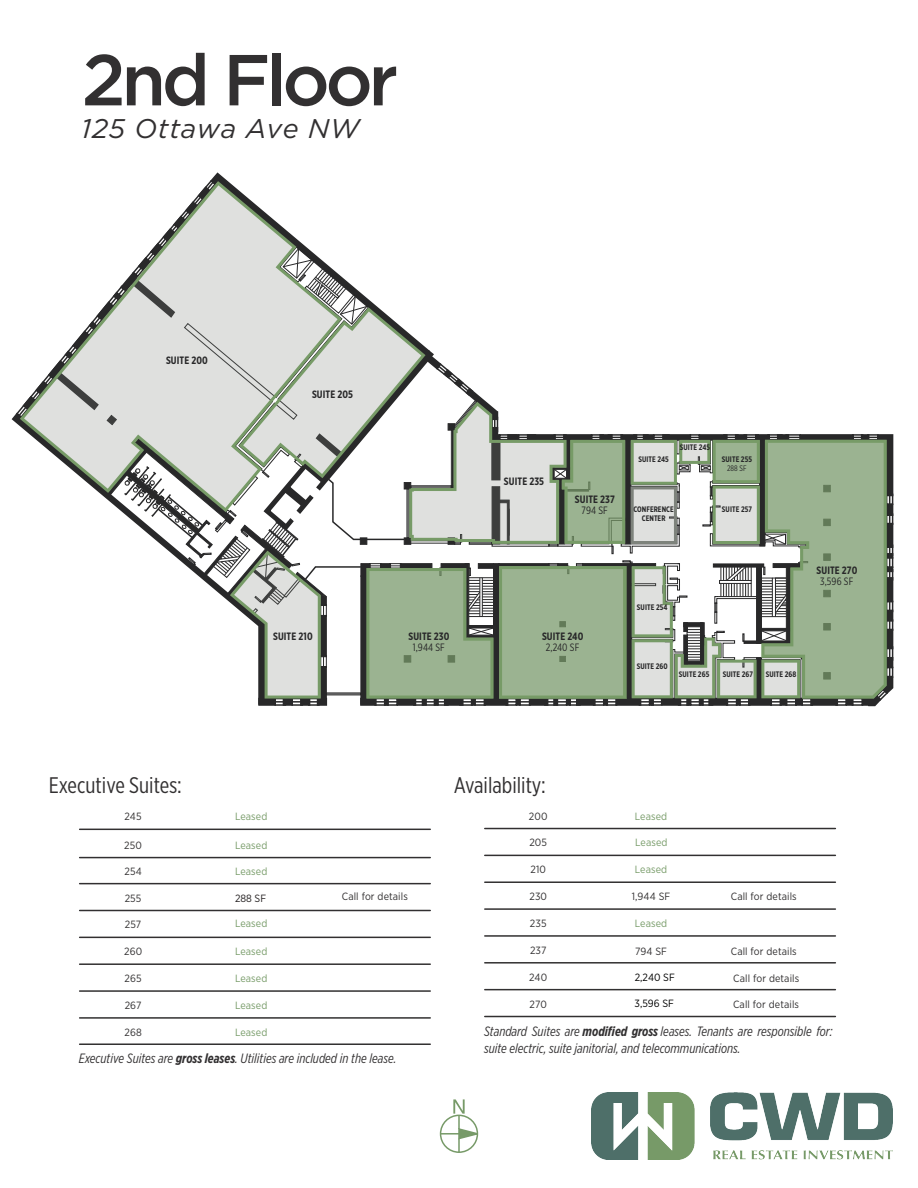
<style>
.page{position:relative;width:918px;height:1188px;background:#fff}
.page>*{position:absolute;margin:0;border:0;box-sizing:border-box;transform-origin:0 0}
.t1{font:500 72px "Gotham";letter-spacing:-.06em;color:#323031}
.t2{font:italic 27px "Gotham";letter-spacing:.025em;color:#323031}
.t3{font:22.5px "Gotham X Narrow";color:#323031}
.t4{font:italic 13.5px/16.2px "Gotham X Narrow";color:#323031}
.t5{font:700 10.65px "Gotham X Narrow";letter-spacing:.01em;color:#282829}
.t6{font:10.65px "Gotham X Narrow";letter-spacing:.01em;color:#282829}
.t7{font:10.5px "Gotham Narrow";letter-spacing:.01em;color:#323031}
.t8{font:10.5px "Gotham Narrow";letter-spacing:.01em;color:#779b68}
.t9{font:10.5px "Gotham Narrow";color:#000}
.t10{font:10.5px "Gotham Narrow";color:#231f20}
.t11{font:700 7.95px/9.6px "Gotham X Narrow";letter-spacing:.01em;color:#282829;text-align:center}
.t12{font:7.95px "Gotham X Narrow";color:#282829}
.s1{font-weight:700}
</style>
<div class="page">
<img style="left:592px;top:1092px;width:301px;height:67px">
<hr style="left:441px;top:1133px;width:36px;height:2px;background:#779a68">
<div style="left:440px;top:1115px;width:38px;height:38px;border:2px solid #779a68;border-radius:50%"></div>
<svg style="left:453px;top:1099px;width:26px;height:53px"></svg>
<svg style="left:15px;top:172px;width:879px;height:535px"></svg>
<hr style="left:485px;top:828px;width:350px;height:1px;background:#323031">
<hr style="left:485px;top:855px;width:350px;height:1px;background:#323031">
<hr style="left:485px;top:881px;width:350px;height:2px;background:#323031">
<hr style="left:485px;top:908px;width:350px;height:2px;background:#323031">
<hr style="left:485px;top:935px;width:350px;height:2px;background:#323031">
<hr style="left:485px;top:962px;width:350px;height:2px;background:#323031">
<hr style="left:485px;top:989px;width:350px;height:1px;background:#323031">
<hr style="left:485px;top:1016px;width:350px;height:1px;background:#323031">
<hr style="left:80px;top:857px;width:350px;height:1px;background:#323031">
<hr style="left:80px;top:829px;width:350px;height:1px;background:#323031">
<hr style="left:80px;top:883px;width:350px;height:1px;background:#323031">
<hr style="left:80px;top:910px;width:350px;height:1px;background:#323031">
<hr style="left:80px;top:990px;width:350px;height:2px;background:#323031">
<hr style="left:80px;top:937px;width:350px;height:1px;background:#323031">
<hr style="left:80px;top:1017px;width:350px;height:2px;background:#323031">
<hr style="left:80px;top:1043px;width:350px;height:2px;background:#323031">
<hr style="left:80px;top:963px;width:350px;height:2px;background:#323031">
<h1 class="t1" style="left:82px;top:33px;width:318px">2nd Floor</h1>
<h2 class="t2" style="left:82px;top:112px;width:279px">125 Ottawa Ave NW</h2>
<p class="t5" style="left:166px;top:354px;width:43px">SUITE 200</p>
<p class="t5" style="left:312px;top:388px;width:43px">SUITE 205</p>
<p class="t5" style="left:504px;top:475px;width:42px">SUITE 235</p>
<p class="t5" style="left:575px;top:493px;width:41px">SUITE 237</p>
<p class="t6" style="left:582px;top:504px;width:28px">794 SF</p>
<p class="t11" style="left:638px;top:454px;width:32px">SUITE 245</p>
<p class="t11" style="left:680px;top:442px;width:32px">SUITE 245</p>
<p class="t11" style="left:722px;top:454px;width:32px">SUITE 255</p>
<p class="t12" style="left:727px;top:464px;width:21px">288 SF</p>
<p class="t11" style="left:633px;top:504px;width:42px">CONFERENCE<br>CENTER</p>
<p class="t11" style="left:722px;top:504px;width:31px">SUITE 257</p>
<p class="t5" style="left:273px;top:630px;width:41px">SUITE 210</p>
<p class="t5" style="left:409px;top:630px;width:42px">SUITE 230</p>
<p class="t5" style="left:542px;top:630px;width:43px">SUITE 240</p>
<p class="t6" style="left:413px;top:641px;width:34px">1,944 SF</p>
<p class="t6" style="left:546px;top:641px;width:35px">2,240 SF</p>
<p class="t11" style="left:637px;top:603px;width:32px">SUITE 254</p>
<p class="t11" style="left:637px;top:661px;width:33px">SUITE 260</p>
<p class="t11" style="left:679px;top:670px;width:32px">SUITE 265</p>
<p class="t11" style="left:723px;top:670px;width:32px">SUITE 267</p>
<p class="t11" style="left:766px;top:670px;width:32px">SUITE 268</p>
<p class="t5" style="left:817px;top:564px;width:42px">SUITE 270</p>
<p class="t6" style="left:820px;top:575px;width:35px">3,596 SF</p>
<h3 class="t3" style="left:49px;top:772px;width:135px">Executive Suites:</h3>
<p class="t7" style="left:125px;top:810px;width:19px">245</p>
<p class="t8" style="left:235px;top:810px;width:34px">Leased</p>
<p class="t7" style="left:124px;top:838px;width:19px">250</p>
<p class="t7" style="left:124px;top:865px;width:19px">254</p>
<p class="t7" style="left:125px;top:891px;width:18px">255</p>
<p class="t7" style="left:125px;top:918px;width:18px">257</p>
<p class="t8" style="left:235px;top:838px;width:34px">Leased</p>
<p class="t8" style="left:235px;top:865px;width:34px">Leased</p>
<p class="t10" style="left:235px;top:891px;width:33px">288 SF</p>
<p class="t8" style="left:235px;top:917px;width:34px">Leased</p>
<p class="t7" style="left:342px;top:890px;width:67px">Call for details</p>
<p class="t7" style="left:124px;top:945px;width:20px">260</p>
<p class="t8" style="left:235px;top:945px;width:34px">Leased</p>
<p class="t7" style="left:125px;top:972px;width:19px">265</p>
<p class="t7" style="left:125px;top:999px;width:18px">267</p>
<p class="t7" style="left:124px;top:1025px;width:19px">268</p>
<p class="t8" style="left:235px;top:972px;width:34px">Leased</p>
<p class="t8" style="left:235px;top:999px;width:34px">Leased</p>
<p class="t8" style="left:235px;top:1025px;width:34px">Leased</p>
<p class="t4" style="left:79px;top:1050px;width:319px">Executive Suites are <span class="s1">gross leases</span>. Utilities are included in the lease.</p>
<h3 class="t3" style="left:454px;top:771px;width:94px">Availability:</h3>
<p class="t7" style="left:529px;top:809px;width:20px">200</p>
<p class="t7" style="left:529px;top:836px;width:19px">205</p>
<p class="t7" style="left:531px;top:863px;width:17px">210</p>
<p class="t7" style="left:529px;top:890px;width:19px">230</p>
<p class="t7" style="left:530px;top:917px;width:18px">235</p>
<p class="t7" style="left:530px;top:944px;width:18px">237</p>
<p class="t7" style="left:529px;top:971px;width:19px">240</p>
<p class="t7" style="left:530px;top:997px;width:19px">270</p>
<p class="t8" style="left:635px;top:809px;width:34px">Leased</p>
<p class="t8" style="left:635px;top:836px;width:34px">Leased</p>
<p class="t8" style="left:635px;top:863px;width:34px">Leased</p>
<p class="t7" style="left:632px;top:890px;width:40px">1,944 SF</p>
<p class="t8" style="left:635px;top:917px;width:34px">Leased</p>
<p class="t7" style="left:635px;top:945px;width:33px">794 SF</p>
<p class="t9" style="left:635px;top:971px;width:41px">2,240 SF</p>
<p class="t7" style="left:731px;top:890px;width:67px">Call for details</p>
<p class="t7" style="left:731px;top:945px;width:67px">Call for details</p>
<p class="t7" style="left:733px;top:972px;width:67px">Call for details</p>
<p class="t9" style="left:635px;top:997px;width:41px">3,596 SF</p>
<p class="t7" style="left:733px;top:998px;width:67px">Call for details</p>
<p class="t4" style="left:484px;top:1023px;width:350px">Standard Suites are <span class="s1">modified gross</span> leases. Tenants are responsible for: suite electric, suite janitorial, and telecommunications.</p>
</div>
